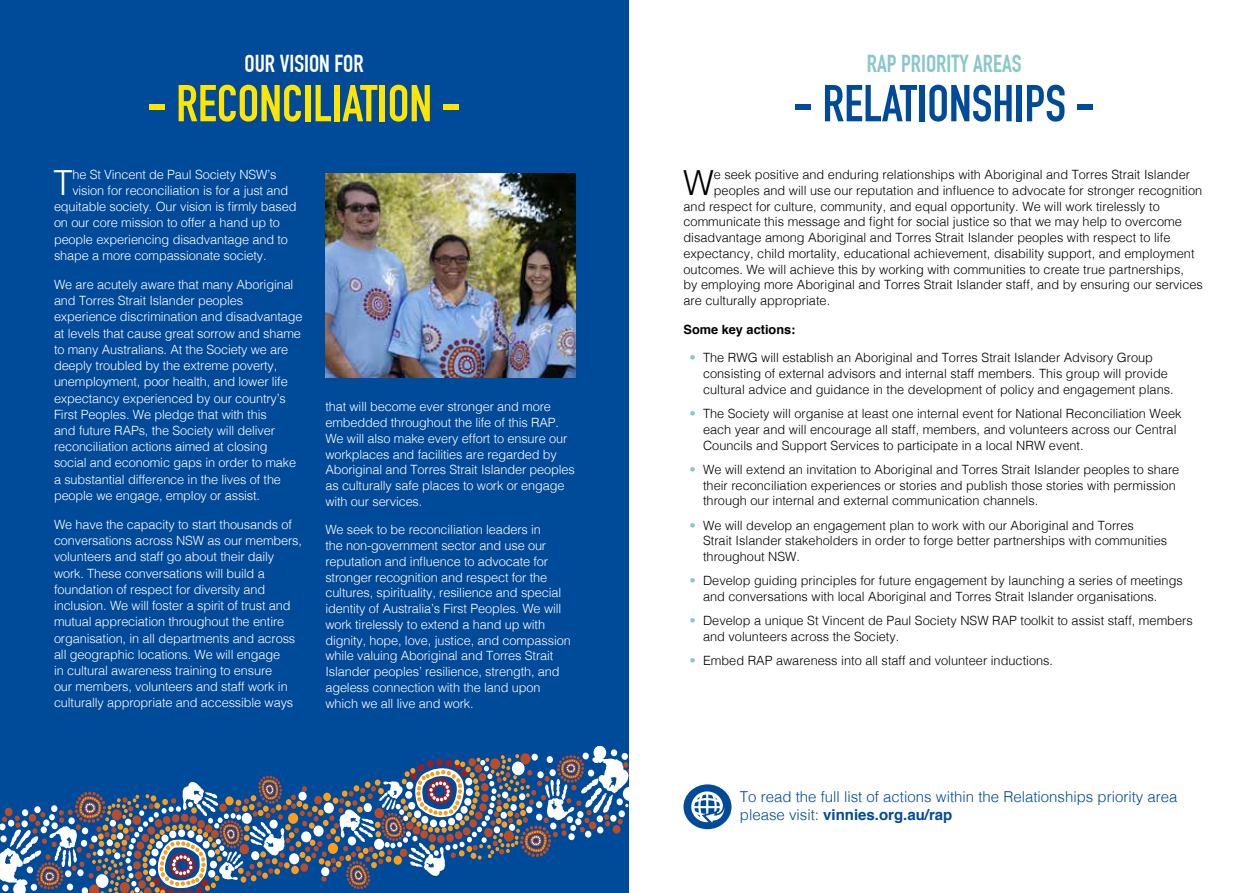
<style>
.page{position:relative;width:1259px;height:893px;background:#fff}
.page>*{position:absolute;margin:0;border:0;box-sizing:border-box;transform-origin:0 0}
.t1{font:700 51px "DIN Condensed";color:#ffe500}
.t2{font:700 51px "DIN Condensed";color:#004a9a}
.t3{font:300 34.65px "Helvetica";color:#fff}
.t4{font:300 34.65px "Helvetica";color:#000}
.t5{font:700 24px "DIN Condensed";color:#8ac7c9}
.t6{font:700 24px "DIN Condensed";color:#fff}
.t7{font:300 15px/18px "Helvetica";color:#004a9a}
.t8{font:300 12.75px/16.2px "Helvetica";letter-spacing:-.01em;color:#fff}
.t9{font:300 12.75px/15.8px "Helvetica";color:#000}
.t10{font:700 12.75px "Helvetica";color:#000}
.s1{color:#8ac7c9}
.s2{font-weight:700}
</style>
<div class="page">
<div style="left:0;top:0;width:629px;height:893px;background:#004a9a"></div>
<div style="left:683px;top:784px;width:48px;height:45px;background:#004a9a;border-radius:50%"></div>
<svg style="left:691px;top:791px;width:33px;height:32px"></svg>
<img style="left:325px;top:174px;width:250px;height:204px">
<svg style="left:0;top:745px;width:629px;height:148px"></svg>
<h3 class="t6" style="left:244px;top:49px;width:121px">OUR VISION FOR</h3>
<h1 class="t1" style="left:147px;top:74px;width:316px">- RECONCILIATION -</h1>
<h2 class="t3" style="left:53px;top:153px;width:21px">T</h2>
<p class="t8" style="left:72px;top:166px;width:205px">he St Vincent de Paul Society NSW’s</p>
<p class="t8" style="left:72px;top:181px;width:217px">vision for reconciliation is for a just and</p>
<p class="t8" style="left:54px;top:198px;width:244px">equitable society. Our vision is firmly based</p>
<p class="t8" style="left:54px;top:214px;width:227px">on our core mission to offer a hand up to</p>
<p class="t8" style="left:54px;top:230px;width:235px">people experiencing disadvantage and to</p>
<p class="t8" style="left:54px;top:246px;width:214px">shape a more compassionate society.</p>
<p class="t8" style="left:54px;top:275px;width:250px">We are acutely aware that many Aboriginal and Torres Strait Islander peoples experience discrimination and disadvantage at levels that cause great sorrow and shame to many Australians. At the Society we are deeply troubled by the extreme poverty, unemployment, poor health, and lower life expectancy experienced by our country’s First Peoples. We pledge that with this<br>and future RAPs, the Society will deliver reconciliation actions aimed at closing social and economic gaps in order to make a substantial difference in the lives of the people we engage, employ or assist.</p>
<p class="t8" style="left:54px;top:515px;width:249px">We have the capacity to start thousands of conversations across NSW as our members, volunteers and staff go about their daily work. These conversations will build a foundation of respect for diversity and inclusion. We will foster a spirit of trust and mutual appreciation throughout the entire organisation, in all departments and across all geographic locations. We will engage<br>in cultural awareness training to ensure<br>our members, volunteers and staff work in culturally appropriate and accessible ways</p>
<p class="t8" style="left:325px;top:398px;width:251px;line-height:15.8px">that will become ever stronger and more embedded throughout the life of this RAP.<br>We will also make every effort to ensure our workplaces and facilities are regarded by Aboriginal and Torres Strait Islander peoples as culturally safe places to work or engage with our services.</p>
<p class="t8" style="left:325px;top:521px;width:247px;line-height:15.8px">We seek to be reconciliation leaders in<br>the non-government sector and use our reputation and influence to advocate for stronger recognition and respect for the cultures, spirituality, resilience and special identity of Australia’s First Peoples. We will work tirelessly to extend a hand up with dignity, hope, love, justice, and compassion while valuing Aboriginal and Torres Strait Islander peoples’ resilience, strength, and ageless connection with the land upon which we all live and work.</p>
<h3 class="t5" style="left:867px;top:49px;width:156px">RAP PRIORITY AREAS</h3>
<h1 class="t2" style="left:793px;top:74px;width:304px">- RELATIONSHIPS -</h1>
<h2 class="t4" style="left:683px;top:153px;width:32px">W</h2>
<p class="t9" style="left:714px;top:166px;width:478px">e seek positive and enduring relationships with Aboriginal and Torres Strait Islander</p>
<p class="t9" style="left:714px;top:182px;width:490px">peoples and will use our reputation and influence to advocate for stronger recognition</p>
<p class="t9" style="left:683px;top:197px;width:478px">and respect for culture, community, and equal opportunity. We will work tirelessly to</p>
<p class="t9" style="left:683px;top:213px;width:500px">communicate this message and fight for social justice so that we may help to overcome</p>
<p class="t9" style="left:683px;top:229px;width:488px">disadvantage among Aboriginal and Torres Strait Islander peoples with respect to life</p>
<p class="t9" style="left:683px;top:245px;width:512px">expectancy, child mortality, educational achievement, disability support, and employment</p>
<p class="t9" style="left:683px;top:260px;width:502px">outcomes. We will achieve this by working with communities to create true partnerships,</p>
<p class="t9" style="left:683px;top:276px;width:521px">by employing more Aboriginal and Torres Strait Islander staff, and by ensuring our services</p>
<p class="t9" style="left:683px;top:292px;width:148px">are culturally appropriate.</p>
<p class="t10" style="left:683px;top:319px;width:113px">Some key actions:</p>
<p class="t9" style="left:703px;top:349px;width:472px;text-indent:-14px"><span class="s1">•</span> The RWG will establish an Aboriginal and Torres Strait Islander Advisory Group consisting of external advisors and internal staff members. This group will provide cultural advice and guidance in the development of policy and engagement plans.</p>
<p class="t9" style="left:703px;top:405px;width:480px;text-indent:-14px"><span class="s1">•</span> The Society will organise at least one internal event for National Reconciliation Week each year and will encourage all staff, members, and volunteers across our Central<br>Councils and Support Services to participate in a local NRW event.</p>
<p class="t9" style="left:703px;top:460px;width:478px;text-indent:-14px"><span class="s1">•</span> We will extend an invitation to Aboriginal and Torres Strait Islander peoples to share their reconciliation experiences or stories and publish those stories with permission through our internal and external communication channels.</p>
<p class="t9" style="left:703px;top:516px;width:466px;text-indent:-14px"><span class="s1">•</span> We will develop an engagement plan to work with our Aboriginal and Torres<br>Strait Islander stakeholders in order to forge better partnerships with communities throughout NSW.</p>
<p class="t9" style="left:703px;top:572px;width:481px;text-indent:-14px"><span class="s1">•</span> Develop guiding principles for future engagement by launching a series of meetings and conversations with local Aboriginal and Torres Strait Islander organisations.</p>
<p class="t9" style="left:703px;top:612px;width:491px;text-indent:-14px"><span class="s1">•</span> Develop a unique St Vincent de Paul Society NSW RAP toolkit to assist staff, members and volunteers across the Society.</p>
<p class="t9" style="left:689px;top:652px;width:365px"><span class="s1">•</span> Embed RAP awareness into all staff and volunteer inductions.</p>
<p class="t7" style="left:740px;top:787px;width:439px">To read the full list of actions within the Relationships priority area please visit: <span class="s2">vinnies.org.au/rap</span></p>
</div>
